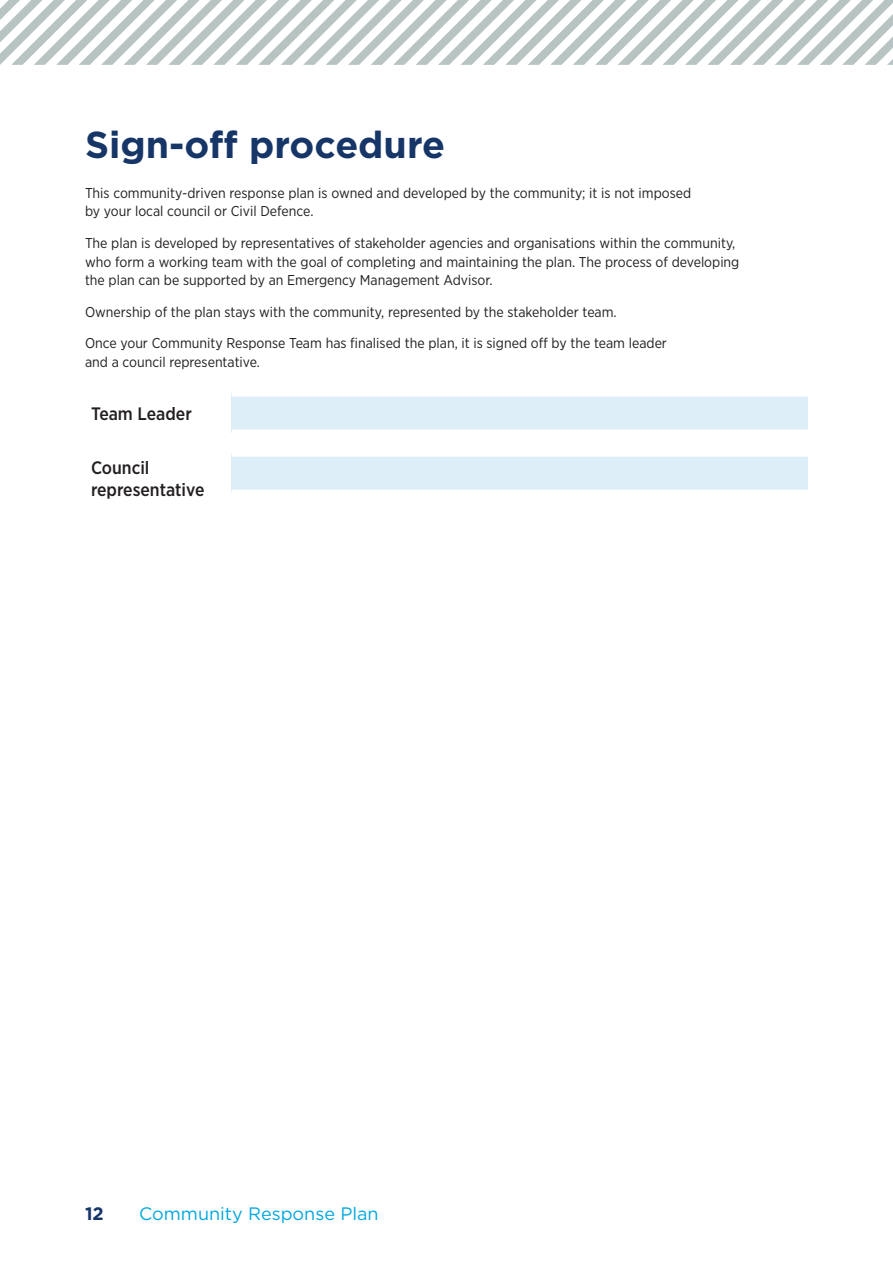
<style>
.page{position:relative;width:893px;height:1263px;background:#fff}
.page>*{position:absolute;margin:0;border:0;box-sizing:border-box;transform-origin:0 0}
.t1{font:700 37.5px "Gotham";color:#163668}
.t2{font:500 18px/21.6px "Gotham Narrow";color:#231f20}
.t3{font:18px "Gotham";color:#00a7e0}
.t4{font:700 18px "Gotham";color:#163668}
.t5{font:14.25px/18.8px "Gotham Narrow";color:#231f20}
</style>
<div class="page">
<svg style="left:0;top:0;width:893px;height:65px"></svg>
<div style="left:232px;top:393px;width:576px;height:40px;background:#ddeef8"></div>
<div style="left:232px;top:390px;width:576px;height:6px;background:#fff"></div>
<div style="left:232px;top:429px;width:576px;height:7px;background:#fff"></div>
<div style="left:232px;top:453px;width:576px;height:40px;background:#ddeef8"></div>
<div style="left:232px;top:450px;width:576px;height:7px;background:#fff"></div>
<div style="left:232px;top:490px;width:576px;height:6px;background:#fff"></div>
<h1 class="t1" style="left:85px;top:119px;width:362px">Sign-off procedure</h1>
<p class="t5" style="left:85px;top:183px;width:608px">This community-driven response plan is owned and developed by the community; it is not imposed by your local council or Civil Defence.</p>
<p class="t5" style="left:85px;top:233px;width:656px">The plan is developed by representatives of stakeholder agencies and organisations within the community, who form a working team with the goal of completing and maintaining the plan. The process of developing the plan can be supported by an Emergency Management Advisor.</p>
<p class="t5" style="left:85px;top:302px;width:533px">Ownership of the plan stays with the community, represented by the stakeholder team.</p>
<p class="t5" style="left:85px;top:334px;width:583px">Once your Community Response Team has finalised the plan, it is signed off by the team leader and a council representative.</p>
<p class="t2" style="left:91px;top:403px;width:102px">Team Leader</p>
<p class="t2" style="left:91px;top:457px;width:115px">Council representative</p>
<p class="t4" style="left:85px;top:1202px;width:20px">12</p>
<p class="t3" style="left:139px;top:1202px;width:241px">Community Response Plan</p>
</div>
